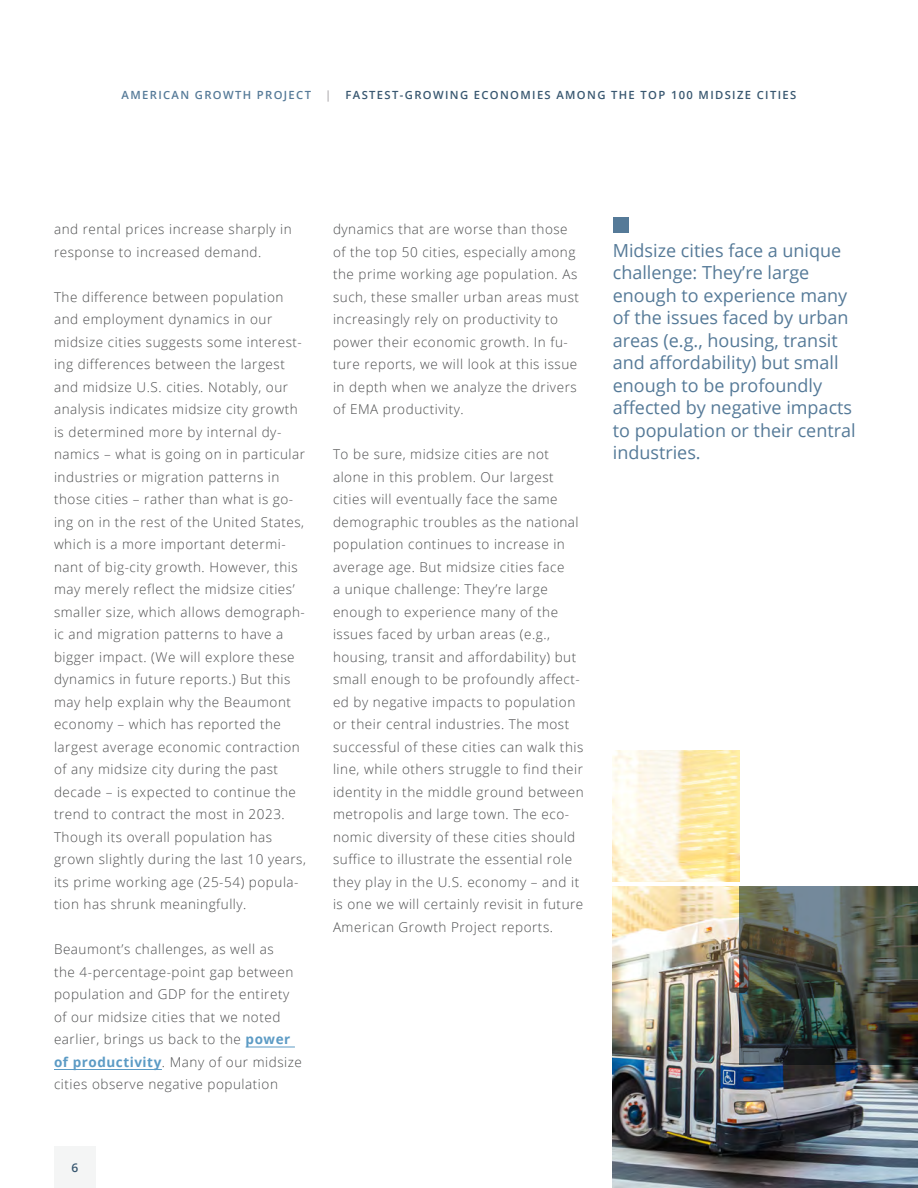
<style>
.page{position:relative;width:918px;height:1188px;background:#fff}
.page>*{position:absolute;margin:0;border:0;box-sizing:border-box;transform-origin:0 0}
.Call_Out{font:18px/22.5px "Open Sans";color:#557a98}
.Body{font:300 13.5px/22.5px "Open Sans";letter-spacing:.04em;color:#4b4c4d}
.t1{font:600 12px "Open Sans";color:#385770}
.t2{font:600 11.25px "Open Sans";letter-spacing:.12em;color:#385770}
.t3{font:600 11.25px "Open Sans";letter-spacing:.12em;color:#557a98}
.t4{font:600 11.25px "Open Sans";color:#b0adb0}
.s1{font-weight:700;color:#5c9bc5}
</style>
<div class="page">
<div style="left:54px;top:1146px;width:42px;height:42px;background:#f4f5f5"></div>
<hr style="left:246px;top:1047px;width:49px;height:1px;background:#5c9bc5">
<hr style="left:54px;top:1069px;width:108px;height:1px;background:#5c9bc5">
<div style="left:613px;top:217px;width:15px;height:15px;background:#557a98"></div>
<img style="left:612px;top:886px;width:306px;height:302px">
<img style="left:740px;top:886px;width:178px;height:179px">
<img style="left:612px;top:750px;width:128px;height:132px">
<p class="t3" style="left:122px;top:87px;width:191px">AMERICAN GROWTH PROJECT</p>
<p class="t4" style="left:325px;top:87px;width:8px">|</p>
<p class="t2" style="left:346px;top:87px;width:452px">FASTEST-GROWING ECONOMIES AMONG THE TOP 100 MIDSIZE CITIES</p>
<p class="Body" style="left:54px;top:217px;width:239px">and rental prices increase sharply in response to increased demand.</p>
<p class="Body" style="left:54px;top:285px;width:254px">The difference between population and employment dynamics in our midsize cities suggests some interest&shy;ing differences between the largest and midsize U.S. cities. Notably, our analysis indicates midsize city growth is determined more by internal dy&shy;namics – what is going on in particular industries or migration patterns in those cities – rather than what is go&shy;ing on in the rest of the United States, which is a more important determi&shy;nant of big-city growth. However, this may merely reflect the midsize cities’ smaller size, which allows demograph&shy;ic and migration patterns to have a bigger impact. (We will explore these dynamics in future reports.) But this may help explain why the Beaumont economy – which has reported the largest average economic contraction of any midsize city during the past decade – is expected to continue the trend to contract the most in 2023.<br>Though its overall population has grown slightly during the last 10 years, its prime working age (25-54) popula&shy;tion has shrunk meaningfully.</p>
<p class="Body" style="left:54px;top:938px;width:249px">Beaumont’s challenges, as well as<br>the 4-percentage-point gap between population and GDP for the entirety of our midsize cities that we noted earlier, brings us back to the <span class="s1">power of productivity</span>. Many of our midsize cities observe negative population</p>
<p class="Body" style="left:333px;top:218px;width:248px">dynamics that are worse than those of the top 50 cities, especially among the prime working age population. As such, these smaller urban areas must increasingly rely on productivity to power their economic growth. In fu&shy;ture reports, we will look at this issue in depth when we analyze the drivers of EMA productivity.</p>
<p class="Body" style="left:333px;top:443px;width:252px">To be sure, midsize cities are not alone in this problem. Our largest cities will eventually face the same demographic troubles as the national population continues to increase in average age. But midsize cities face<br>a unique challenge: They’re large enough to experience many of the issues faced by urban areas (e.g., housing, transit and affordability) but small enough to be profoundly affect&shy;ed by negative impacts to population or their central industries. The most successful of these cities can walk this line, while others struggle to find their identity in the middle ground between metropolis and large town. The eco&shy;nomic diversity of these cities should suffice to illustrate the essential role they play in the U.S. economy – and it is one we will certainly revisit in future American Growth Project reports.</p>
<p class="t1" style="left:72px;top:1159px;width:8px">6</p>
<p class="Call_Out" style="left:613px;top:238px;width:244px">Midsize cities face a unique challenge: They’re large enough to experience many of the issues faced by urban areas (e.g., housing, transit and affordability) but small enough to be profoundly affected by negative impacts to population or their central industries.</p>
</div>
